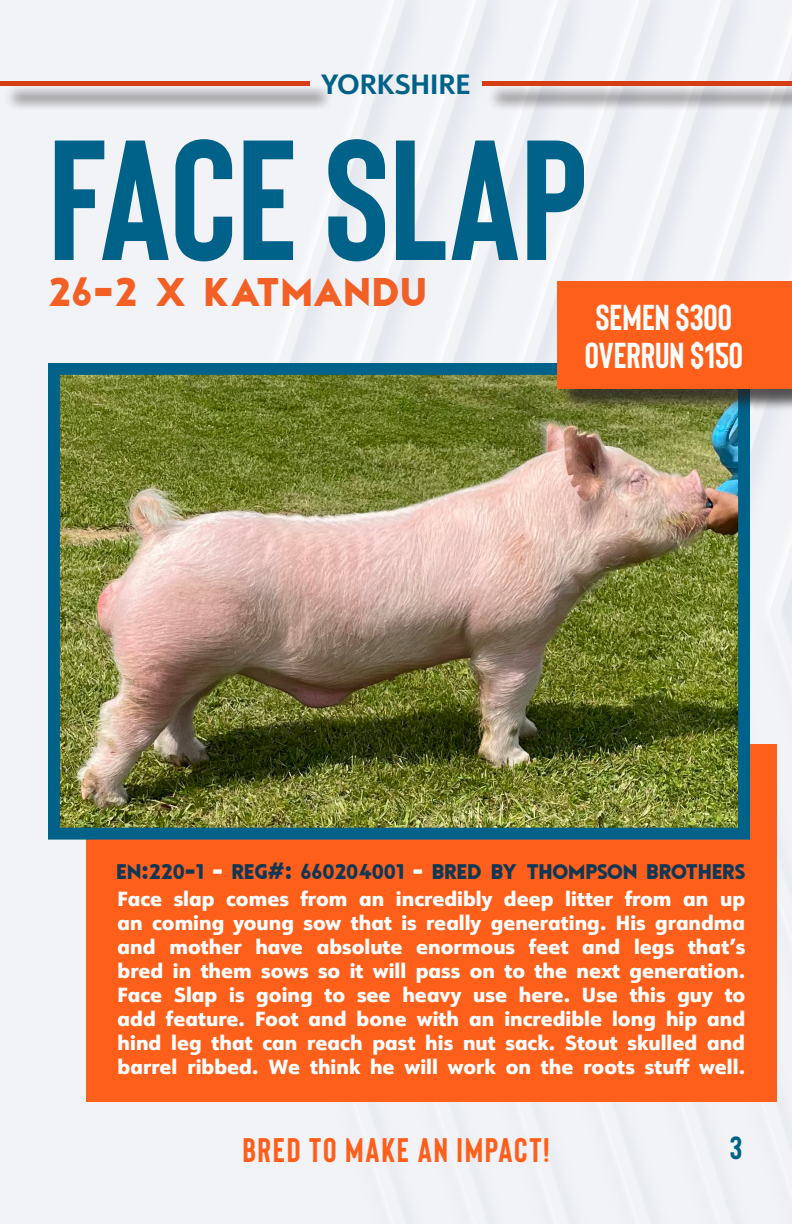
<style>
.page{position:relative;width:792px;height:1224px;background:#fff}
.page>*{position:absolute;margin:0;border:0;box-sizing:border-box;transform-origin:0 0}
.t1{font:700 170.6px "Bison";color:#006189}
.t2{font:700 39.8px "Tourmaline";letter-spacing:.005em;color:#f26025}
.t3{font:700 36px "Bison";color:#fff}
.t4{font:700 34.2px "Bison";letter-spacing:.05em;color:#fe5f1b}
.t5{font:700 32px "Bison";color:#006189}
.t6{font:700 27.2px "URW Form";letter-spacing:.005em;color:#006189}
.INFO{font:700 21px "Tourmaline";letter-spacing:-.02em;color:#103754}
.t7{font:800 20px/24px "URW Form";color:#fff;text-align:justify}
.s1{color:#fff}
</style>
<div class="page">
<img style="left:0;top:0;width:792px;height:1224px">
<div style="left:86px;top:744px;width:691px;height:358px;background:#fe5f1b"></div>
<div style="left:487px;top:84px;width:305px;height:27px;background:#231f20;opacity:.86"></div>
<div style="left:483px;top:81px;width:309px;height:5px;background:#d53d13"></div>
<div style="left:4px;top:84px;width:330px;height:27px;background:#231f20;opacity:.86"></div>
<div style="left:0;top:81px;width:309px;height:5px;background:#d53d13"></div>
<img style="left:61px;top:376px;width:676px;height:451px">
<div style="left:48px;top:363px;width:702px;height:477px;border:12px solid #006189"></div>
<div style="left:560px;top:283px;width:232px;height:129px;background:#231f20;opacity:.75"></div>
<div style="left:557px;top:281px;width:235px;height:108px;background:#fe5f1b"></div>
<p class="t6" style="left:322px;top:65px;width:151px">YORKSHIRE</p>
<p class="t1" style="left:48px;top:107px;width:541px">FACE SLAP</p>
<p class="t2" style="left:48px;top:266px;width:380px">26-2 X KATMANDU</p>
<p class="t3" style="left:596px;top:298px;width:138px">SEMEN $300</p>
<p class="t3" style="left:585px;top:336px;width:160px">OVERRUN $150</p>
<p class="INFO" style="left:116px;top:858px;width:631px">EN:220-1 <span class="s1">-</span> REG#: 660204001 <span class="s1">-</span> BRED BY THOMPSON BROTHERS</p>
<p class="t7" style="left:118px;top:886px;width:629px">Face slap comes from an incredibly deep litter from an up an coming young sow that is really generating. His grandma and mother have absolute enormous feet and legs that’s bred in them sows so it will pass on to the next generation.<br>Face Slap is going to see heavy use here. Use this guy to add feature. Foot and bone with an incredible long hip and hind leg that can reach past his nut sack. Stout skulled and barrel ribbed. We think he will work on the roots stuff well.</p>
<h3 class="t4" style="left:242px;top:1131px;width:309px">BRED TO MAKE AN IMPACT!</h3>
<h3 class="t5" style="left:730px;top:1131px;width:14px">3</h3>
</div>
